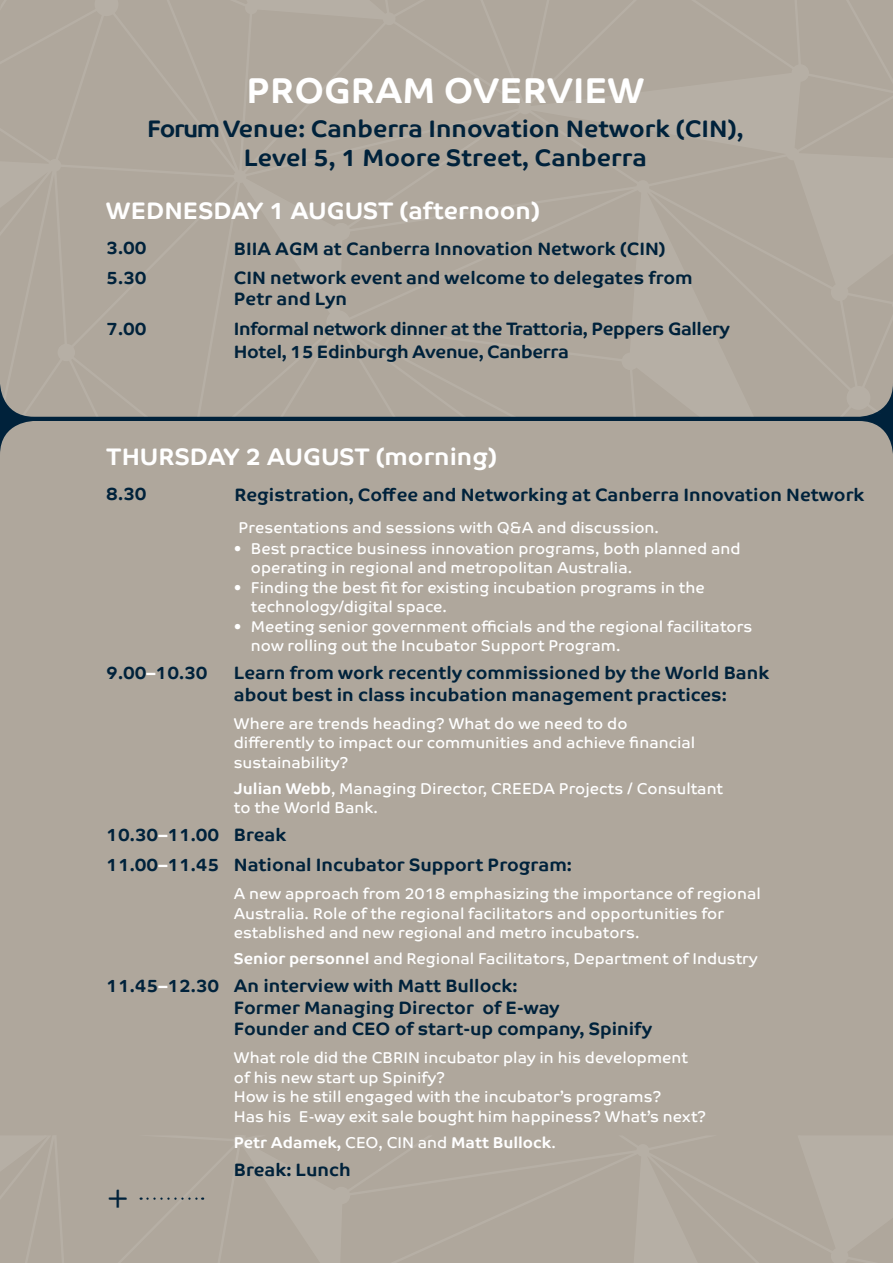
<style>
.page{position:relative;width:893px;height:1263px;background:#fff}
.page>*{position:absolute;margin:0;border:0;box-sizing:border-box;transform-origin:0 0}
.t1{font:700 36px "Co Text";color:#fff}
.t2{font:300 36px "Co Text";color:#00223b}
.t3{font:700 24px/28.8px "Co Text";color:#00223b;text-align:center}
.t4{font:700 24px "Co Text";color:#fff}
.t5{font:700 18px/21.6px "Co Text";color:#00223b}
.t6{font:700 18px/30.2px "Co Text";letter-spacing:-.02em;color:#00223b}
.t7{font:15.75px/19.5px "Co Text";color:#fff}
.t8{font:700 15.75px "Co Text";color:#fff}
.s1{color:#fff}
.s2{font-weight:700}
.s3{font-weight:400}
</style>
<div class="page">
<div style="left:0;top:421px;width:893px;height:714px;background:#afa79c"></div>
<svg style="left:0;top:0;width:893px;height:417px;background:#ada69b"></svg>
<svg style="left:58px;top:0;width:818px;height:417px;background:#afa79c"></svg>
<svg style="left:95px;top:0;width:775px;height:417px;background:#b0a89d"></svg>
<svg style="left:0;top:1135px;width:893px;height:128px;background:#b1a99e"></svg>
<svg style="left:58px;top:1135px;width:818px;height:128px;background:#afa89d"></svg>
<svg style="left:95px;top:1135px;width:775px;height:128px;background:#b0a89d"></svg>
<svg style="left:0;top:546px;width:1px;height:340px"></svg>
<svg style="left:141px;top:1197px;width:62px;height:3px"></svg>
<h1 class="t1" style="left:247px;top:69px;width:399px">PROGRAM OVERVIEW</h1>
<h2 class="t3" style="left:147px;top:114px;width:598px">Forum Venue: Canberra Innovation Network (CIN),<br>Level 5, 1 Moore Street, Canberra</h2>
<h2 class="t4" style="left:106px;top:197px;width:435px">WEDNESDAY 1 AUGUST (afternoon)</h2>
<p class="t5" style="left:106px;top:232px;width:42px;line-height:30.2px">3.00<br>5.30</p>
<p class="t5" style="left:106px;top:318px;width:42px">7.00</p>
<p class="t5" style="left:234px;top:234px;width:460px;line-height:29.1px">BIIA AGM at Canberra Innovation Network (CIN)<br>CIN network event and welcome to delegates from</p>
<p class="t6" style="left:234px;top:284px;width:497px">Petr and Lyn<br>Informal network dinner at the Trattoria, Peppers Gallery</p>
<p class="t6" style="left:234px;top:337px;width:337px">Hotel, 15 Edinburgh Avenue, Canberra</p>
<h2 class="t4" style="left:106px;top:442px;width:392px">THURSDAY 2 AUGUST (morning)</h2>
<p class="t5" style="left:106px;top:483px;width:42px">8.30</p>
<p class="t5" style="left:234px;top:484px;width:632px">Registration, Coffee and Networking at Canberra Innovation Network</p>
<p class="t7" style="left:239px;top:517px;width:422px">Presentations and sessions with Q&amp;A and discussion.</p>
<p class="t7" style="left:251px;top:538px;width:491px;text-indent:-17px">• Best practice business innovation programs, both planned and operating in regional and metropolitan Australia.</p>
<p class="t7" style="left:251px;top:577px;width:455px;text-indent:-17px">• Finding the best fit for existing incubation programs in the technology/digital space.</p>
<p class="t7" style="left:251px;top:616px;width:503px;text-indent:-17px">• Meeting senior government officials and the regional facilitators now rolling out the Incubator Support Program.</p>
<p class="t5" style="left:106px;top:662px;width:103px">9.00<span class="s1">–</span>10.30</p>
<p class="t5" style="left:234px;top:662px;width:537px">Learn from work recently commissioned by the World Bank about best in class incubation management practices:</p>
<p class="t7" style="left:234px;top:714px;width:463px">Where are trends heading? What do we need to do differently to impact our communities and achieve financial sustainability?</p>
<p class="t7" style="left:234px;top:778px;width:491px"><span class="s2">Julian Webb</span>, Managing Director, CREEDA Projects / Consultant to the World Bank.</p>
<p class="t5" style="left:106px;top:820px;width:467px;line-height:30.2px">10.30<span class="s1">–</span>11.00 Break<br>11.00<span class="s1">–</span>11.45 National Incubator Support Program:</p>
<p class="t7" style="left:234px;top:884px;width:528px">A new approach from 2018 emphasizing the importance of regional<br>Australia. Role of the regional facilitators and opportunities for established and new regional and metro incubators.</p>
<p class="t7" style="left:234px;top:949px;width:525px"><span class="s2">Senior personnel</span> and Regional Facilitators, Department of Industry</p>
<p class="t5" style="left:234px;top:975px;width:420px;text-indent:-128px">11.45<span class="s1">–</span>12.30 An interview with Matt Bullock:<br>Former Managing Director of E-way<br>Founder and CEO of start-up company, Spinify</p>
<p class="t7" style="left:234px;top:1048px;width:474px">What role did the CBRIN incubator play in his development of his new start up Spinify?<br>How is he still engaged with the incubator’s programs?<br>Has his E-way exit sale bought him happiness? What’s next?</p>
<p class="t8" style="left:234px;top:1133px;width:324px">Petr Adamek, <span class="s3">CEO, CIN and</span> Matt Bullock<span class="s3">.</span></p>
<p class="t5" style="left:234px;top:1159px;width:118px">Break: Lunch</p>
<h1 class="t2" style="left:106px;top:1177px;width:25px">+</h1>
</div>
